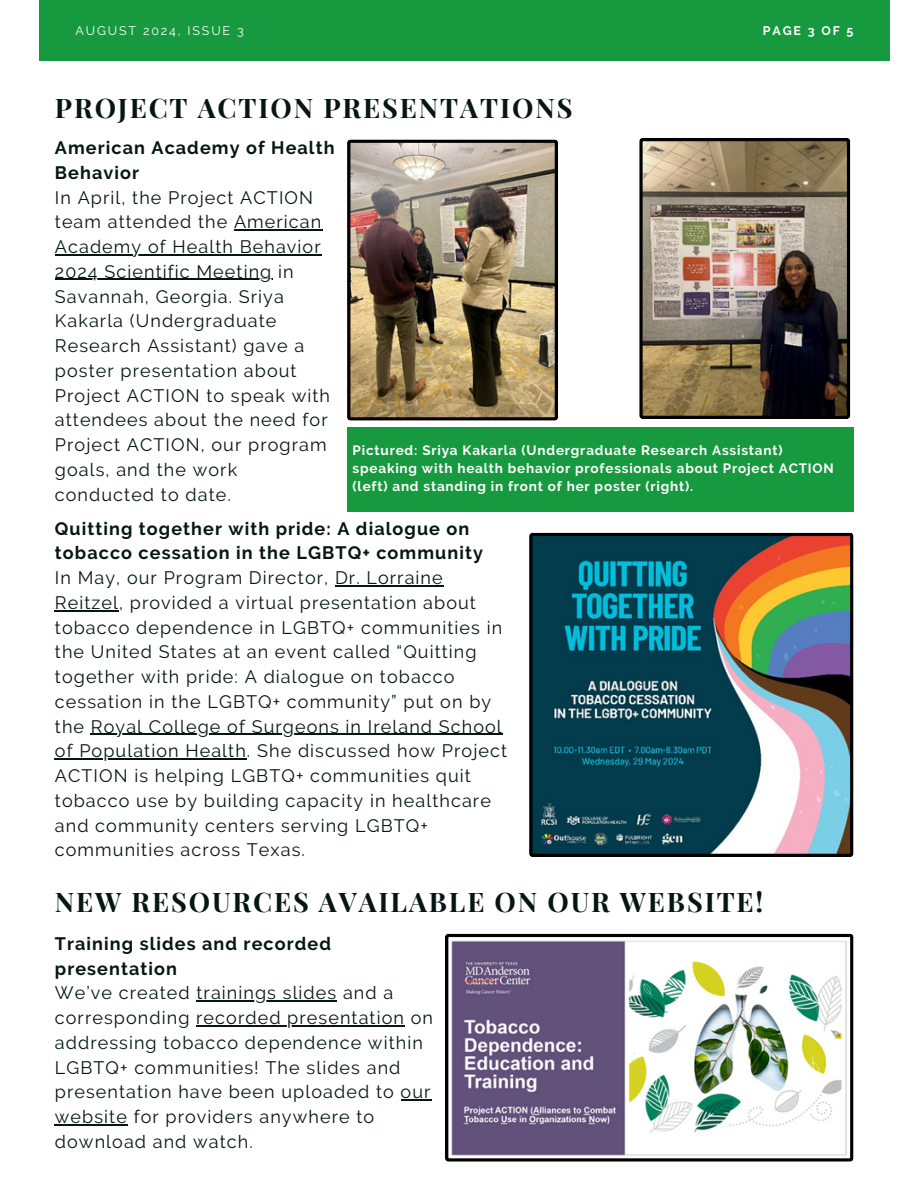
<style>
.page{position:relative;width:918px;height:1188px;background:#fff}
.page>*{position:absolute;margin:0;border:0;box-sizing:border-box;transform-origin:0 0}
.t1{font:700 27px "Playfair Display";letter-spacing:.07em;color:#051613}
.t2{font:18px/24.8px "Raleway";letter-spacing:.06em;color:#051613}
.t3{font:700 18px/24.8px "Raleway";letter-spacing:.06em;color:#051613}
.t4{font:700 13.5px/18px "Raleway";letter-spacing:.06em;color:#fff}
.t5{font:12.45px "Raleway";letter-spacing:.15em;color:#fff}
.t6{font:700 12.45px "Raleway";letter-spacing:.15em;color:#fff}
.s1{font-weight:700}
</style>
<div class="page">
<div style="left:39px;top:0;width:851px;height:60px;background:#17993f"></div>
<img style="left:347px;top:139px;width:211px;height:282px">
<img style="left:639px;top:138px;width:211px;height:281px">
<div style="left:347px;top:427px;width:506px;height:85px;background:#17993f"></div>
<svg style="left:529px;top:533px;width:324px;height:324px;background:#43656b"></svg>
<hr style="left:234px;top:229px;width:88px;height:2px;background:#051613">
<hr style="left:55px;top:254px;width:267px;height:1px;background:#051613">
<hr style="left:55px;top:279px;width:218px;height:1px;background:#051613">
<hr style="left:335px;top:585px;width:109px;height:1px;background:#051613">
<hr style="left:55px;top:610px;width:64px;height:1px;background:#051613">
<hr style="left:91px;top:734px;width:412px;height:1px;background:#051613">
<hr style="left:55px;top:758px;width:192px;height:2px;background:#051613">
<hr style="left:197px;top:1001px;width:140px;height:1px;background:#051613">
<hr style="left:196px;top:1025px;width:209px;height:1px;background:#051613">
<hr style="left:401px;top:1100px;width:31px;height:1px;background:#051613">
<hr style="left:55px;top:1124px;width:73px;height:1px;background:#051613">
<svg style="left:445px;top:934px;width:408px;height:228px"></svg>
<p class="t5" style="left:76px;top:23px;width:170px">AUGUST 2024, ISSUE 3</p>
<p class="t6" style="left:763px;top:23px;width:92px">PAGE 3 OF 5</p>
<p class="t1" style="left:55px;top:89px;width:519px">PROJECT ACTION PRESENTATIONS</p>
<h2 class="t2" style="left:55px;top:135px;width:281px"><span class="s1">American Academy of Health<br>Behavior<br></span>In April, the Project ACTION team attended the American</h2>
<p class="t2" style="left:55px;top:234px;width:267px">Academy of Health Behavior</p>
<h1 class="t2" style="left:55px;top:259px;width:277px">2024 Scientific Meeting in<br>Savannah, Georgia. Sriya<br>Kakarla (Undergraduate<br>Research Assistant) gave a poster presentation about<br>Project ACTION to speak with attendees about the need for<br>Project ACTION, our program goals, and the work conducted to date.</h1>
<h2 class="t2" style="left:55px;top:516px;width:454px"><span class="s1">Quitting together with pride: A dialogue on tobacco cessation in the LGBTQ+ community<br></span>In May, our Program Director, Dr. Lorraine Reitzel, provided a virtual presentation about tobacco dependence in LGBTQ+ communities in the United States at an event called “Quitting together with pride: A dialogue on tobacco cessation in the LGBTQ+ community” put on by the Royal College of Surgeons in Ireland School of Population Health. She discussed how Project ACTION is helping LGBTQ+ communities quit tobacco use by building capacity in healthcare and community centers serving LGBTQ+ communities across Texas.</h2>
<h1 class="t1" style="left:55px;top:883px;width:710px">NEW RESOURCES AVAILABLE ON OUR WEBSITE!</h1>
<p class="t3" style="left:55px;top:931px;width:278px">Training slides and recorded presentation</p>
<p class="t2" style="left:55px;top:981px;width:380px">We’ve created trainings slides and a corresponding recorded presentation on addressing tobacco dependence within LGBTQ+ communities! The slides and presentation have been uploaded to our website for providers anywhere to download and watch.</p>
<h1 class="t4" style="left:353px;top:441px;width:483px">Pictured: Sriya Kakarla (Undergraduate Research Assistant) speaking with health behavior professionals about Project ACTION (left) and standing in front of her poster (right).</h1>
</div>
